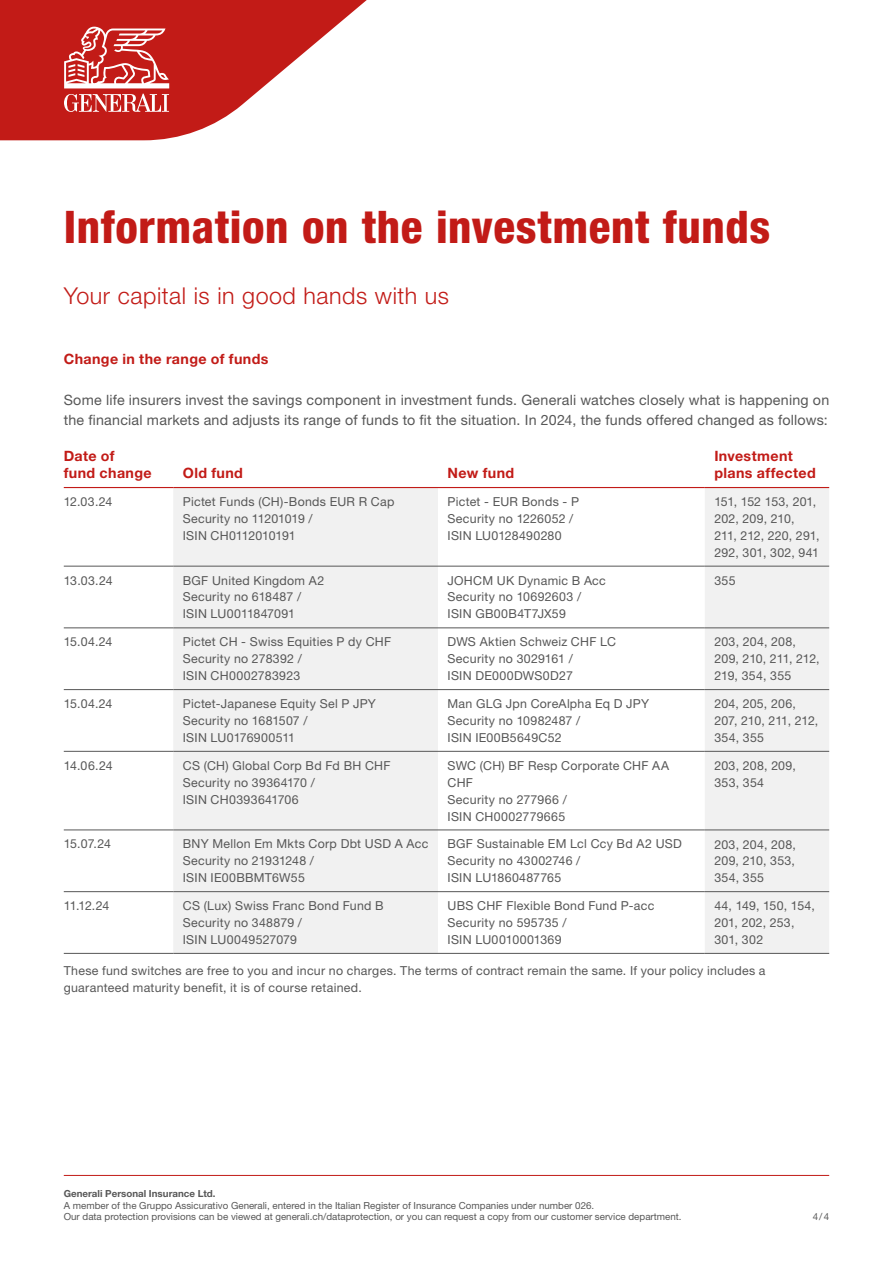
<style>
.page{position:relative;width:893px;height:1263px;background:#fff}
.page>*{position:absolute;margin:0;border:0;box-sizing:border-box;transform-origin:0 0}
.t1{font:800 condensed 45px "Helvetica Neue LT Std";letter-spacing:.015em;color:#c21b17}
.t2{font:300 23.25px "Helvetica Neue LT Std";letter-spacing:.02em;color:#c21b17}
.t3{font:14.25px/20.2px "Helvetica Neue LT Std";letter-spacing:.015em;color:#575757}
.t4{font:700 14.25px/16.8px "Helvetica Neue LT Std";letter-spacing:.025em;color:#c21b17}
.t5{font:12.3px/17px "Helvetica Neue LT Std";letter-spacing:.02em;color:#575757}
.t6{font:9.75px/11.7px "Helvetica Neue LT Std";color:#575757}
.t7{font:700 9.75px "Helvetica Neue LT Std";color:#575757}
</style>
<div class="page">
<svg style="left:0;top:0;width:367px;height:140px;fill:#c21b17"></svg>
<svg style="left:64px;top:26px;width:105px;height:86px"></svg>
<hr style="left:64px;top:1175px;width:765px;height:1px;background:#c21b17">
<svg style="left:173px;top:488px;width:656px;height:465px;fill:#f1f1f1"></svg>
<hr style="left:64px;top:566px;width:109px;height:1px;background:#575757">
<hr style="left:173px;top:566px;width:265px;height:1px;background:#575757">
<hr style="left:438px;top:566px;width:267px;height:1px;background:#575757">
<hr style="left:705px;top:566px;width:124px;height:1px;background:#575757">
<hr style="left:64px;top:628px;width:109px;height:1px;background:#575757">
<hr style="left:173px;top:628px;width:265px;height:1px;background:#575757">
<hr style="left:438px;top:628px;width:267px;height:1px;background:#575757">
<hr style="left:705px;top:628px;width:124px;height:1px;background:#575757">
<hr style="left:64px;top:689px;width:109px;height:1px;background:#575757">
<hr style="left:173px;top:689px;width:265px;height:1px;background:#575757">
<hr style="left:438px;top:689px;width:267px;height:1px;background:#575757">
<hr style="left:705px;top:689px;width:124px;height:1px;background:#575757">
<hr style="left:64px;top:751px;width:109px;height:1px;background:#575757">
<hr style="left:173px;top:751px;width:265px;height:1px;background:#575757">
<hr style="left:438px;top:751px;width:267px;height:1px;background:#575757">
<hr style="left:705px;top:751px;width:124px;height:1px;background:#575757">
<hr style="left:64px;top:830px;width:109px;height:1px;background:#575757">
<hr style="left:173px;top:830px;width:265px;height:1px;background:#575757">
<hr style="left:438px;top:830px;width:267px;height:1px;background:#575757">
<hr style="left:705px;top:830px;width:124px;height:1px;background:#575757">
<hr style="left:64px;top:891px;width:109px;height:1px;background:#575757">
<hr style="left:173px;top:891px;width:265px;height:1px;background:#575757">
<hr style="left:438px;top:891px;width:267px;height:1px;background:#575757">
<hr style="left:705px;top:891px;width:124px;height:1px;background:#575757">
<hr style="left:64px;top:953px;width:109px;height:1px;background:#575757">
<hr style="left:173px;top:953px;width:265px;height:1px;background:#575757">
<hr style="left:438px;top:953px;width:267px;height:1px;background:#575757">
<hr style="left:705px;top:953px;width:124px;height:1px;background:#575757">
<hr style="left:64px;top:487px;width:109px;height:1px;background:#c21b17">
<hr style="left:173px;top:487px;width:265px;height:1px;background:#c21b17">
<hr style="left:438px;top:487px;width:267px;height:1px;background:#c21b17">
<hr style="left:705px;top:487px;width:124px;height:1px;background:#c21b17">
<h1 class="t1" style="left:64px;top:199px;width:708px">Information on the investment funds</h1>
<h2 class="t2" style="left:64px;top:281px;width:387px">Your capital is in good hands with us</h2>
<p class="t4" style="left:64px;top:351px;width:206px">Change in the range of funds</p>
<p class="t3" style="left:64px;top:390px;width:767px">Some life insurers invest the savings component in investment funds. Generali watches closely what is happening on the financial markets and adjusts its range of funds to fit the situation. In 2024, the funds offered changed as follows:</p>
<p class="t4" style="left:64px;top:447px;width:89px">Date of<br>fund change</p>
<p class="t4" style="left:714px;top:447px;width:103px">Investment plans affected</p>
<p class="t4" style="left:183px;top:464px;width:62px">Old fund</p>
<p class="t4" style="left:448px;top:464px;width:68px">New fund</p>
<p class="t5" style="left:64px;top:493px;width:50px">12.03.24</p>
<p class="t5" style="left:183px;top:493px;width:213px">Pictet Funds (CH)-Bonds EUR R Cap<br>Security no 11201019 /<br>ISIN CH0112010191</p>
<p class="t5" style="left:448px;top:493px;width:133px">Pictet - EUR Bonds - P<br>Security no 1226052 /<br>ISIN LU0128490280</p>
<p class="t5" style="left:714px;top:493px;width:107px">151, 152 153, 201,<br>202, 209, 210,<br>211, 212, 220, 291,<br>292, 301, 302, 941</p>
<p class="t5" style="left:64px;top:571px;width:50px">13.03.24</p>
<p class="t5" style="left:183px;top:571px;width:143px">BGF United Kingdom A2<br>Security no 618487 /<br>ISIN LU0011847091</p>
<p class="t5" style="left:448px;top:572px;width:160px">JOHCM UK Dynamic B Acc<br>Security no 10692603 /<br>ISIN GB00B4T7JX59</p>
<p class="t5" style="left:714px;top:572px;width:23px">355</p>
<p class="t5" style="left:64px;top:633px;width:50px">15.04.24</p>
<p class="t5" style="left:183px;top:633px;width:210px">Pictet CH - Swiss Equities P dy CHF<br>Security no 278392 /<br>ISIN CH0002783923</p>
<p class="t5" style="left:448px;top:633px;width:170px">DWS Aktien Schweiz CHF LC<br>Security no 3029161 /<br>ISIN DE000DWS0D27</p>
<p class="t5" style="left:714px;top:633px;width:107px">203, 204, 208,<br>209, 210, 211, 212,<br>219, 354, 355</p>
<p class="t5" style="left:64px;top:695px;width:50px">15.04.24</p>
<p class="t5" style="left:183px;top:695px;width:195px">Pictet-Japanese Equity Sel P JPY<br>Security no 1681507 /<br>ISIN LU0176900511</p>
<p class="t5" style="left:448px;top:695px;width:203px">Man GLG Jpn CoreAlpha Eq D JPY<br>Security no 10982487 /<br>ISIN IE00B5649C52</p>
<p class="t5" style="left:714px;top:695px;width:105px">204, 205, 206,<br>207, 210, 211, 212,<br>354, 355</p>
<p class="t5" style="left:64px;top:757px;width:50px">14.06.24</p>
<p class="t5" style="left:183px;top:757px;width:209px">CS (CH) Global Corp Bd Fd BH CHF<br>Security no 39364170 /<br>ISIN CH0393641706</p>
<p class="t5" style="left:448px;top:757px;width:223px">SWC (CH) BF Resp Corporate CHF AA<br>CHF<br>Security no 277966 /<br>ISIN CH0002779665</p>
<p class="t5" style="left:714px;top:757px;width:83px">203, 208, 209,<br>353, 354</p>
<p class="t5" style="left:64px;top:835px;width:49px">15.07.24</p>
<p class="t5" style="left:183px;top:835px;width:247px">BNY Mellon Em Mkts Corp Dbt USD A Acc<br>Security no 21931248 /<br>ISIN IE00BBMT6W55</p>
<p class="t5" style="left:448px;top:835px;width:236px">BGF Sustainable EM Lcl Ccy Bd A2 USD<br>Security no 43002746 /<br>ISIN LU1860487765</p>
<p class="t5" style="left:714px;top:835px;width:83px;text-align:justify">203, 204, 208, 209, 210, 353, 354, 355</p>
<p class="t5" style="left:64px;top:897px;width:47px">11.12.24</p>
<p class="t5" style="left:183px;top:897px;width:202px">CS (Lux) Swiss Franc Bond Fund B<br>Security no 348879 /<br>ISIN LU0049527079</p>
<p class="t5" style="left:448px;top:897px;width:208px">UBS CHF Flexible Bond Fund P-acc<br>Security no 595735 /<br>ISIN LU0010001369</p>
<p class="t5" style="left:714px;top:897px;width:102px">44, 149, 150, 154,<br>201, 202, 253,<br>301, 302</p>
<p class="t5" style="left:64px;top:962px;width:703px">These fund switches are free to you and incur no charges. The terms of contract remain the same. If your policy includes a guaranteed maturity benefit, it is of course retained.</p>
<p class="t7" style="left:64px;top:1187px;width:153px">Generali Personal Insurance Ltd.</p>
<p class="t6" style="left:64px;top:1199px;width:619px">A member of the Gruppo Assicurativo Generali, entered in the Italian Register of Insurance Companies under number 026.<br>Our data protection provisions can be viewed at generali.ch/dataprotection, or you can request a copy from our customer service department.</p>
<p class="t6" style="left:813px;top:1211px;width:18px">4/4</p>
</div>
